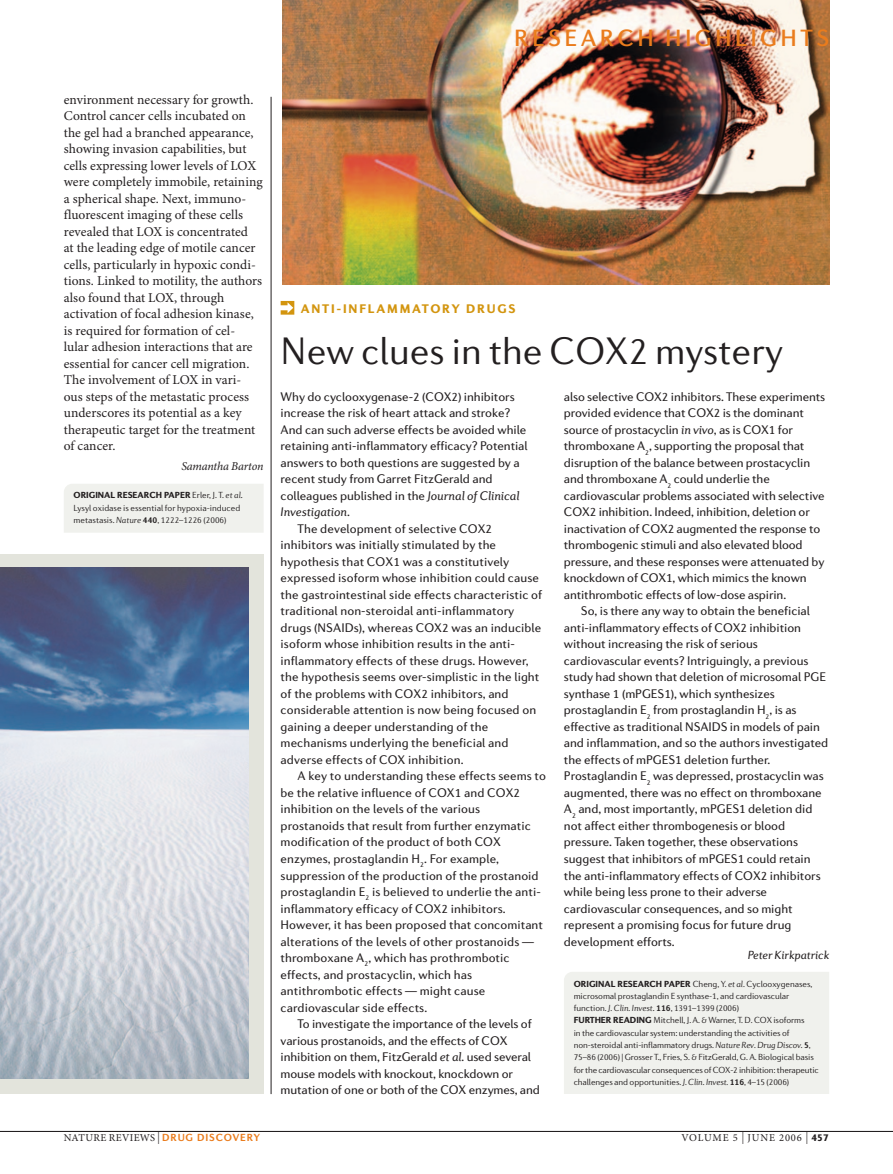
<style>
.page{position:relative;width:893px;height:1174px;background:#fff}
.page>*{position:absolute;margin:0;border:0;box-sizing:border-box;transform-origin:0 0}
.t1{font:300 39px "Diverda Sans LT Std";color:#231f20}
.t2{font:500 24px "Diverda Sans LT Std";letter-spacing:.14em;color:#ea7c1d}
.t3{font:13.5px/16.5px "Minion Pro";letter-spacing:.005em;color:#231f20}
.t4{font:12.75px/16.5px "Diverda Sans LT Std";letter-spacing:-.005em;color:#231f20}
.t5{font:900 12.75px "Diverda Sans LT Std";letter-spacing:.14em;color:#d3950f}
.t6{font:italic 12.75px "Diverda Sans LT Std";letter-spacing:-.005em;color:#231f20}
.t7{font:italic 12px "Diverda Sans LT Std";letter-spacing:-.005em;color:#231f20}
.t8{font:italic 12px "Minion Pro";letter-spacing:-.015em;color:#231f20}
.t9{font:10.5px "Minion Pro";letter-spacing:.03em;color:#231f20}
.t10{font:10.5px "Minion Pro";letter-spacing:.085em;color:#231f20}
.t11{font:300 9px/12.3px "Diverda Sans LT Std";letter-spacing:-.01em;color:#231f20}
.s1{font-weight:900}
.s2{font-style:italic}
.s3{font-weight:400;font-style:italic}
.s4{font-weight:700}
.s5{font-style:normal}
.s6{font-size:12px}
.s7{font-family:"Diverda Sans LT Std";font-weight:700;color:#ea7c1d}
.s8{font-family:"Diverda Sans LT Std";font-weight:900}
</style>
<div class="page">
<div style="left:0;top:554px;width:264px;height:540px;background:#e3e4dc"></div>
<img style="left:0;top:568px;width:248px;height:510px">
<img style="left:282px;top:0;width:547px;height:284px">
<hr style="left:0;top:1131px;width:893px;height:1px;background:#231f20">
<div style="left:564px;top:972px;width:265px;height:122px;background:#f0f1ed"></div>
<svg style="left:281px;top:301px;width:13px;height:14px"></svg>
<hr style="left:271px;top:97px;width:1px;height:997px;background:#231f20">
<div style="left:64px;top:484px;width:200px;height:48px;background:#f0f1ed"></div>
<h2 class="t2" style="left:514px;top:29px;width:316px">RESEARCH HIGHLIGHTS</h2>
<p class="t3" style="left:64px;top:92px;width:200px">environment necessary for growth.<br>Control cancer cells incubated on the gel had a branched appearance, showing invasion capabilities, but cells expressing lower levels of LOX were completely immobile, retaining a spherical shape. Next, immuno&shy;fluorescent imaging of these cells revealed that LOX is concentrated<br>at the leading edge of motile cancer cells, particularly in hypoxic condi&shy;tions. Linked to motility, the authors also found that LOX, through activation of focal adhesion kinase, is required for formation of cel&shy;lular adhesion interactions that are essential for cancer cell migration.<br>The involvement of LOX in vari&shy;ous steps of the metastatic process underscores its potential as a key therapeutic target for the treatment of cancer.</p>
<p class="t8" style="left:181px;top:461px;width:84px">Samantha Barton</p>
<p class="t11" style="left:74px;top:490px;width:171px"><span class="s1">ORIGINAL RESEARCH PAPER</span> Erler, J. T. <span class="s2">et al</span><span class="s3">.<br></span>Lysyl oxidase is essential for hypoxia-induced metastasis. <span class="s2">Nature</span> <span class="s4">440</span>, 1222–1226 (2006)</p>
<p class="t5" style="left:301px;top:304px;width:216px">ANTI-INFLAMMATORY DRUGS</p>
<h1 class="t1" style="left:281px;top:336px;width:504px">New clues in the COX2 mystery</h1>
<p class="t4" style="left:281px;top:389px;width:236px">Why do cyclooxygenase-2 (COX2) inhibitors</p>
<p class="t4" style="left:281px;top:405px;width:231px">increase the risk of heart attack and stroke?</p>
<p class="t4" style="left:281px;top:422px;width:247px">And can such adverse effects be avoided while</p>
<p class="t4" style="left:281px;top:438px;width:249px">retaining anti-inflammatory efficacy? Potential</p>
<p class="t4" style="left:281px;top:455px;width:240px">answers to both questions are suggested by a</p>
<p class="t4" style="left:281px;top:471px;width:213px">recent study from Garret FitzGerald and</p>
<p class="t4" style="left:281px;top:488px;width:240px">colleagues published in the <span class="s2">Journal of Clinical</span></p>
<p class="t6" style="left:281px;top:507px;width:71px">Investigation<span class="s5">.</span></p>
<p class="t4" style="left:298px;top:521px;width:196px">The development of selective COX2</p>
<p class="t4" style="left:281px;top:537px;width:217px">inhibitors was initially stimulated by the</p>
<p class="t4" style="left:281px;top:554px;width:230px">hypothesis that COX1 was a constitutively</p>
<p class="t4" style="left:281px;top:570px;width:260px">expressed isoform whose inhibition could cause</p>
<p class="t4" style="left:281px;top:587px;width:263px">the gastrointestinal side effects characteristic of</p>
<p class="t4" style="left:281px;top:603px;width:235px">traditional non-steroidal anti-inflammatory</p>
<p class="t4" style="left:281px;top:620px;width:262px">drugs (NSAIDs), whereas COX2 was an inducible</p>
<p class="t4" style="left:281px;top:636px;width:236px">isoform whose inhibition results in the anti-</p>
<p class="t4" style="left:281px;top:653px;width:249px">inflammatory effects of these drugs. However,</p>
<p class="t4" style="left:281px;top:669px;width:260px">the hypothesis seems over-simplistic in the light</p>
<p class="t4" style="left:281px;top:686px;width:230px">of the problems with COX2 inhibitors, and</p>
<p class="t4" style="left:281px;top:702px;width:257px">considerable attention is now being focused on</p>
<p class="t4" style="left:281px;top:719px;width:209px">gaining a deeper understanding of the</p>
<p class="t4" style="left:281px;top:735px;width:229px">mechanisms underlying the beneficial and</p>
<p class="t4" style="left:281px;top:752px;width:184px">adverse effects of COX inhibition.</p>
<p class="t4" style="left:298px;top:768px;width:250px">A key to understanding these effects seems to</p>
<p class="t4" style="left:281px;top:785px;width:241px">be the relative influence of COX1 and COX2</p>
<p class="t4" style="left:281px;top:801px;width:201px">inhibition on the levels of the various</p>
<p class="t4" style="left:281px;top:818px;width:252px">prostanoids that result from further enzymatic</p>
<p class="t4" style="left:281px;top:834px;width:222px">modification of the product of both COX</p>
<p class="t4" style="left:281px;top:851px;width:220px">enzymes, prostaglandin H<sub>2</sub>. For example,</p>
<p class="t4" style="left:281px;top:867px;width:260px">suppression of the production of the prostanoid</p>
<p class="t4" style="left:281px;top:884px;width:262px">prostaglandin E<sub>2</sub> is believed to underlie the anti-</p>
<p class="t4" style="left:281px;top:900px;width:227px">inflammatory efficacy of COX2 inhibitors.</p>
<p class="t4" style="left:281px;top:917px;width:264px">However, it has been proposed that concomitant</p>
<p class="t4" style="left:281px;top:933px;width:255px">alterations of the levels of other prostanoids —</p>
<p class="t4" style="left:281px;top:950px;width:230px">thromboxane A<sub>2</sub>, which has prothrombotic</p>
<p class="t4" style="left:281px;top:966px;width:193px">effects, and prostacyclin, which has</p>
<p class="t4" style="left:281px;top:983px;width:206px">antithrombotic effects — might cause</p>
<p class="t4" style="left:281px;top:999px;width:148px">cardiovascular side effects.</p>
<p class="t4" style="left:298px;top:1016px;width:236px">To investigate the importance of the levels of</p>
<p class="t4" style="left:281px;top:1032px;width:228px">various prostanoids, and the effects of COX</p>
<p class="t4" style="left:281px;top:1049px;width:252px">inhibition on them, FitzGerald <span class="s2">et al.</span> used several</p>
<p class="t4" style="left:281px;top:1065px;width:234px">mouse models with knockout, knockdown or</p>
<p class="t4" style="left:281px;top:1082px;width:261px">mutation of one or both of the COX enzymes, and</p>
<p class="t4" style="left:564px;top:389px;width:263px">also selective COX2 inhibitors. These experiments provided evidence that COX2 is the dominant source of prostacyclin <span class="s2">in vivo</span>, as is COX1 for thromboxane A<sub>2</sub>, supporting the proposal that disruption of the balance between prostacyclin and thromboxane A<sub>2</sub> could underlie the cardiovascular problems associated with selective COX2 inhibition. Indeed, inhibition, deletion or inactivation of COX2 augmented the response to thrombogenic stimuli and also elevated blood pressure, and these responses were attenuated by knockdown of COX1, which mimics the known antithrombotic effects of low-dose aspirin.</p>
<p class="t4" style="left:564px;top:603px;width:266px;text-indent:17px">So, is there any way to obtain the beneficial anti-inflammatory effects of COX2 inhibition without increasing the risk of serious cardiovascular events? Intriguingly, a previous study had shown that deletion of microsomal PGE synthase 1 (mPGES1), which synthesizes prostaglandin E<sub>2</sub> from prostaglandin H<sub>2</sub>, is as effective as traditional NSAIDS in models of pain and inflammation, and so the authors investigated the effects of mPGES1 deletion further.<br>Prostaglandin E<sub>2</sub> was depressed, prostacyclin was augmented, there was no effect on thromboxane A<sub>2</sub> and, most importantly, mPGES1 deletion did not affect either thrombogenesis or blood pressure. Taken together, these observations suggest that inhibitors of mPGES1 could retain the anti-inflammatory effects of COX2 inhibitors while being less prone to their adverse cardiovascular consequences, and so might represent a promising focus for future drug development efforts.</p>
<p class="t7" style="left:748px;top:950px;width:83px">Peter Kirkpatrick</p>
<p class="t11" style="left:574px;top:978px;width:247px"><span class="s1">ORIGINAL RESEARCH PAPER</span> Cheng, Y. <span class="s2">et al</span>. Cyclooxygenases, microsomal prostaglandin E synthase-1, and cardiovascular function. <span class="s2">J. Clin. Invest</span><span class="s3">.</span> <span class="s4">116</span>, 1391–1399 (2006)<br><span class="s1">FURTHER READING</span> Mitchell, J. A. &amp; Warner, T. D. COX isoforms<br>in the cardiovascular system: understanding the activities of non-steroidal anti-inflammatory drugs. <span class="s2">Nature Rev. Drug Discov.</span> <span class="s4">5</span>, 75–86 (2006) | Grosser T., Fries, S. &amp; FitzGerald, G. A. Biological basis for the cardiovascular consequences of COX-2 inhibition: therapeutic challenges and opportunities. <span class="s2">J. Clin. Invest.</span> <span class="s4">116</span>, 4–15 (2006)</p>
<p class="t9" style="left:64px;top:1133px;width:198px">NATURE REVIEWS <span class="s6">|</span> <span class="s7">DRUG DISCOVERY</span></p>
<p class="t10" style="left:681px;top:1133px;width:149px">VOLUME 5 <span class="s6">|</span> JUNE 2006 <span class="s6">|</span> <span class="s8">457</span></p>
</div>
